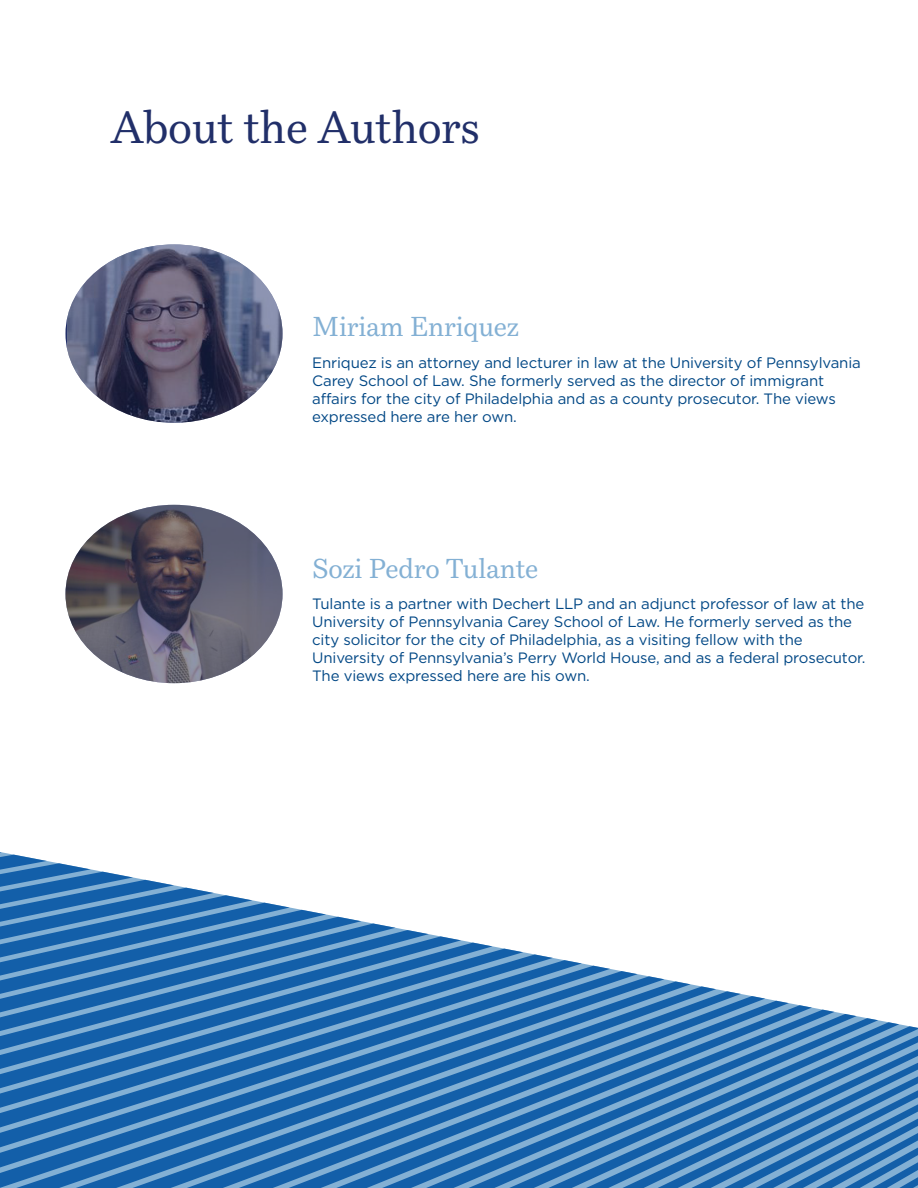
<style>
.page{position:relative;width:918px;height:1188px;background:#fff}
.page>*{position:absolute;margin:0;border:0;box-sizing:border-box;transform-origin:0 0}
._03_Pull-out_text{font:45px "Bressay Trial";letter-spacing:-.01em;color:#212f69}
._03_Pull-out_text-2{font:27px "Bressay Trial";letter-spacing:-.01em;color:#83b0d4}
._05_Body_text{font:15px/18px "Gotham";letter-spacing:-.01em;color:#004785}
</style>
<div class="page">
<svg style="left:0;top:852px;width:130px;height:336px;background:#397ab7"></svg>
<svg style="left:130px;top:877px;width:788px;height:311px"></svg>
<img style="left:68px;top:244px;width:215px;height:179px">
<img style="left:65px;top:505px;width:218px;height:178px">
<p class="_03_Pull-out_text" style="left:111px;top:100px;width:371px">About the Authors</p>
<p class="_03_Pull-out_text-2" style="left:312px;top:310px;width:208px">Miriam Enriquez</p>
<p class="_05_Body_text" style="left:312px;top:353px;width:550px">Enriquez is an attorney and lecturer in law at the University of Pennsylvania Carey School of Law. She formerly served as the director of immigrant affairs for the city of Philadelphia and as a county prosecutor. The views expressed here are her own.</p>
<p class="_03_Pull-out_text-2" style="left:312px;top:552px;width:227px">Sozi Pedro Tulante</p>
<p class="_05_Body_text" style="left:312px;top:595px;width:555px">Tulante is a partner with Dechert LLP and an adjunct professor of law at the University of Pennsylvania Carey School of Law. He formerly served as the city solicitor for the city of Philadelphia, as a visiting fellow with the University of Pennsylvania’s Perry World House, and as a federal prosecutor.<br>The views expressed here are his own.</p>
</div>
